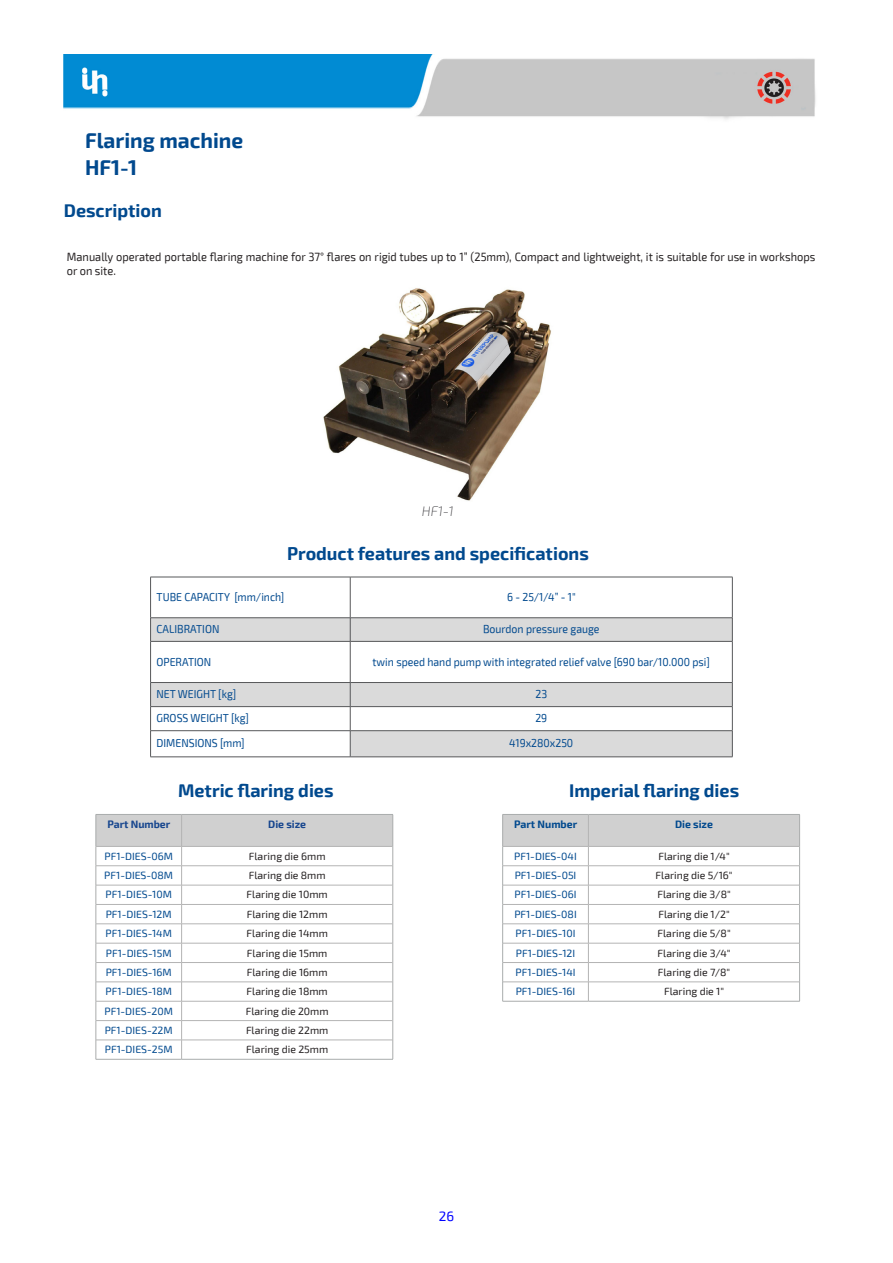
<style>
.page{position:relative;width:893px;height:1263px;background:#fff}
.page>*{position:absolute;margin:0;border:0;box-sizing:border-box;transform-origin:0 0}
.Codice_tubo{font:700 21px "Exo 2";color:#01498e}
.t1{font:700 18px "Exo 2";color:#01498e}
.Codice_tubo-2{font:italic 200 13.5px "Exo 2";color:#363539}
.t2{font:13.5px "Exo 2";color:#00f}
.t3{font:12px/14.4px "Exo 2";color:#231f20;scale:.92 1}
.Corpo_Tabella_Catalo{font:11.55px "Exo 2";color:#01498e;scale:.91 1}
.t4{font:10.5px "Exo 2";color:#231f20}
.t5{font:10.5px "Exo 2";color:#01498e}
.t6{font:700 10.5px "Exo 2";color:#17468e}
.t7{font:700 10.5px "Exo 2";color:#01498e}
</style>
<div class="page">
<svg style="left:151px;top:618px;width:581px;height:139px"></svg>
<hr style="left:150px;top:577px;width:200px;height:1px;background:#57585a">
<hr style="left:150px;top:577px;width:1px;height:41px;background:#57585a">
<hr style="left:350px;top:577px;width:382px;height:1px;background:#57585a">
<hr style="left:350px;top:577px;width:1px;height:41px;background:#57585a">
<hr style="left:732px;top:577px;width:1px;height:41px;background:#57585a">
<hr style="left:150px;top:617px;width:200px;height:1px;background:#57585a">
<svg style="left:150px;top:618px;width:1px;height:23px"></svg>
<hr style="left:350px;top:617px;width:382px;height:1px;background:#57585a">
<svg style="left:350px;top:618px;width:1px;height:23px"></svg>
<svg style="left:732px;top:618px;width:1px;height:23px"></svg>
<hr style="left:150px;top:641px;width:200px;height:1px;background:#57585a">
<hr style="left:150px;top:641px;width:1px;height:41px;background:#57585a">
<hr style="left:350px;top:641px;width:382px;height:1px;background:#57585a">
<hr style="left:350px;top:641px;width:1px;height:41px;background:#57585a">
<hr style="left:732px;top:641px;width:1px;height:41px;background:#57585a">
<hr style="left:150px;top:682px;width:200px;height:1px;background:#57585a">
<hr style="left:350px;top:682px;width:382px;height:1px;background:#57585a">
<hr style="left:150px;top:706px;width:200px;height:1px;background:#57585a">
<hr style="left:350px;top:706px;width:382px;height:1px;background:#57585a">
<hr style="left:350px;top:730px;width:382px;height:1px;background:#57585a">
<svg style="left:732px;top:683px;width:1px;height:74px"></svg>
<hr style="left:350px;top:757px;width:382px;height:1px;background:#57585a">
<hr style="left:150px;top:730px;width:200px;height:1px;background:#57585a">
<svg style="left:150px;top:683px;width:1px;height:74px"></svg>
<svg style="left:350px;top:683px;width:1px;height:74px"></svg>
<hr style="left:150px;top:757px;width:200px;height:1px;background:#57585a">
<hr style="left:96px;top:1059px;width:86px;height:1px;background:#a9acac">
<hr style="left:182px;top:1059px;width:211px;height:1px;background:#a9acac">
<svg style="left:96px;top:814px;width:298px;height:245px"></svg>
<hr style="left:502px;top:1001px;width:86px;height:1px;background:#a9acac">
<hr style="left:588px;top:1001px;width:212px;height:1px;background:#a9acac">
<svg style="left:502px;top:814px;width:298px;height:187px"></svg>
<img style="left:323px;top:288px;width:228px;height:213px">
<img style="left:64px;top:54px;width:752px;height:66px">
<p class="Codice_tubo" style="left:85px;top:128px;width:160px">Flaring machine</p>
<p class="Codice_tubo" style="left:85px;top:155px;width:54px">HF1-1</p>
<p class="t1" style="left:64px;top:200px;width:100px">Description</p>
<p class="t3" style="left:67px;top:250px;width:815px">Manually operated portable flaring machine for 37° flares on rigid tubes up to 1” (25mm), Compact and lightweight, it is suitable for use in workshops or on site.</p>
<p class="Codice_tubo-2" style="left:422px;top:504px;width:33px">HF1-1</p>
<p class="t1" style="left:287px;top:542px;width:303px">Product features and specifications</p>
<p class="Corpo_Tabella_Catalo" style="left:157px;top:590px;width:142px">TUBE CAPACITY [mm/inch]</p>
<p class="Corpo_Tabella_Catalo" style="left:507px;top:590px;width:77px">6 - 25/1/4” - 1"</p>
<p class="Corpo_Tabella_Catalo" style="left:157px;top:622px;width:71px">CALIBRATION</p>
<p class="Corpo_Tabella_Catalo" style="left:483px;top:622px;width:130px">Bourdon pressure gauge</p>
<p class="Corpo_Tabella_Catalo" style="left:157px;top:655px;width:62px">OPERATION</p>
<p class="Corpo_Tabella_Catalo" style="left:373px;top:655px;width:372px">twin speed hand pump with integrated relief valve [690 bar/10.000 psi]</p>
<p class="Corpo_Tabella_Catalo" style="left:157px;top:687px;width:89px">NET WEIGHT [kg]</p>
<p class="Corpo_Tabella_Catalo" style="left:535px;top:687px;width:14px">23</p>
<p class="Corpo_Tabella_Catalo" style="left:157px;top:711px;width:103px">GROSS WEIGHT [kg]</p>
<p class="Corpo_Tabella_Catalo" style="left:535px;top:711px;width:15px">29</p>
<p class="Corpo_Tabella_Catalo" style="left:157px;top:737px;width:98px">DIMENSIONS [mm]</p>
<p class="Corpo_Tabella_Catalo" style="left:509px;top:737px;width:72px">419x280x250</p>
<p class="t1" style="left:178px;top:780px;width:157px">Metric flaring dies</p>
<p class="t6" style="left:107px;top:818px;width:64px">Part Number</p>
<p class="t6" style="left:268px;top:818px;width:39px">Die size</p>
<p class="t5" style="left:104px;top:850px;width:70px">PF1-DIES-06M</p>
<p class="t4" style="left:249px;top:850px;width:78px">Flaring die 6mm</p>
<p class="t5" style="left:104px;top:869px;width:70px">PF1-DIES-08M</p>
<p class="t4" style="left:249px;top:869px;width:79px">Flaring die 8mm</p>
<p class="t5" style="left:106px;top:889px;width:68px">PF1-DIES-10M</p>
<p class="t4" style="left:247px;top:889px;width:83px">Flaring die 10mm</p>
<p class="t5" style="left:106px;top:908px;width:67px">PF1-DIES-12M</p>
<p class="t4" style="left:247px;top:908px;width:82px">Flaring die 12mm</p>
<p class="t5" style="left:105px;top:927px;width:68px">PF1-DIES-14M</p>
<p class="t4" style="left:247px;top:927px;width:83px">Flaring die 14mm</p>
<p class="t5" style="left:106px;top:947px;width:67px">PF1-DIES-15M</p>
<p class="t4" style="left:247px;top:947px;width:82px">Flaring die 15mm</p>
<p class="t5" style="left:106px;top:966px;width:68px">PF1-DIES-16M</p>
<p class="t4" style="left:247px;top:966px;width:82px">Flaring die 16mm</p>
<p class="t5" style="left:106px;top:985px;width:68px">PF1-DIES-18M</p>
<p class="t4" style="left:247px;top:985px;width:83px">Flaring die 18mm</p>
<p class="t5" style="left:105px;top:1005px;width:70px">PF1-DIES-20M</p>
<p class="t4" style="left:246px;top:1005px;width:84px">Flaring die 20mm</p>
<p class="t5" style="left:105px;top:1024px;width:69px">PF1-DIES-22M</p>
<p class="t4" style="left:246px;top:1024px;width:84px">Flaring die 22mm</p>
<p class="t5" style="left:105px;top:1043px;width:69px">PF1-DIES-25M</p>
<p class="t4" style="left:246px;top:1043px;width:84px">Flaring die 25mm</p>
<p class="t1" style="left:569px;top:780px;width:172px">Imperial flaring dies</p>
<p class="t7" style="left:514px;top:818px;width:64px">Part Number</p>
<p class="t7" style="left:675px;top:818px;width:39px">Die size</p>
<p class="t5" style="left:514px;top:850px;width:64px">PF1-DIES-04I</p>
<p class="t4" style="left:658px;top:850px;width:73px">Flaring die 1/4"</p>
<p class="t5" style="left:515px;top:869px;width:63px">PF1-DIES-05I</p>
<p class="t4" style="left:656px;top:869px;width:79px">Flaring die 5/16"</p>
<p class="t5" style="left:514px;top:889px;width:64px">PF1-DIES-06I</p>
<p class="t4" style="left:657px;top:889px;width:75px">Flaring die 3/8"</p>
<p class="t5" style="left:514px;top:908px;width:64px">PF1-DIES-08I</p>
<p class="t4" style="left:658px;top:908px;width:73px">Flaring die 1/2"</p>
<p class="t5" style="left:516px;top:927px;width:61px">PF1-DIES-10I</p>
<p class="t4" style="left:657px;top:927px;width:75px">Flaring die 5/8"</p>
<p class="t5" style="left:516px;top:947px;width:61px">PF1-DIES-12I</p>
<p class="t4" style="left:658px;top:947px;width:74px">Flaring die 3/4"</p>
<p class="t5" style="left:515px;top:966px;width:62px">PF1-DIES-14I</p>
<p class="t4" style="left:658px;top:966px;width:74px">Flaring die 7/8"</p>
<p class="t5" style="left:516px;top:985px;width:61px">PF1-DIES-16I</p>
<p class="t4" style="left:664px;top:985px;width:62px">Flaring die 1"</p>
<p class="t2" style="left:439px;top:1208px;width:17px">26</p>
</div>
